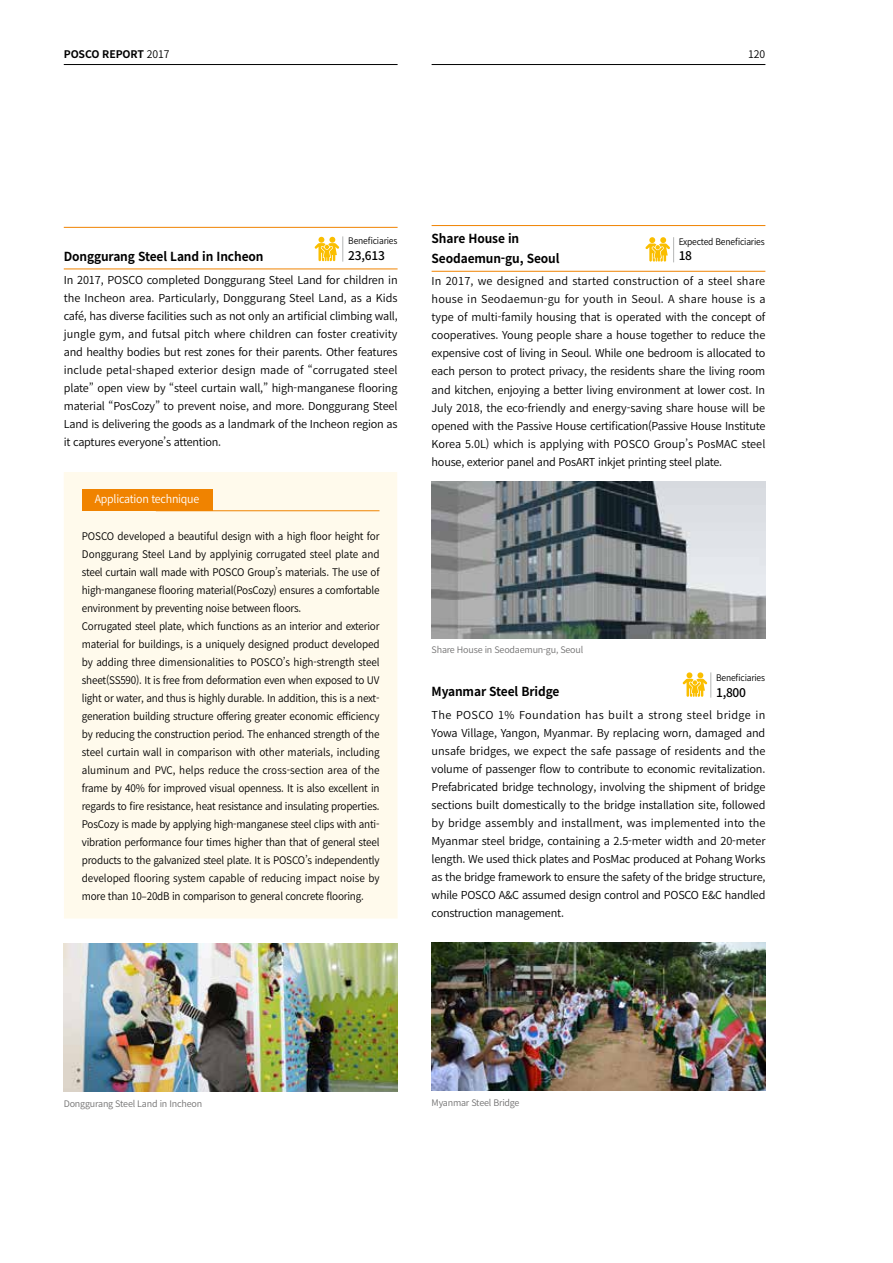
<style>
.page{position:relative;width:893px;height:1263px;background:#fff}
.page>*{position:absolute;margin:0;border:0;box-sizing:border-box;transform-origin:0 0}
.t1{font:700 12.45px/19.6px "Noto Sans CJ Kkr";letter-spacing:-.01em;color:#000;scale:.96 1}
.t2{font:500 12px "Noto Sans CJ Kkr";letter-spacing:-.02em;color:#000}
.t3{font:600 11.25px "Noto Sans CJ Kkr";letter-spacing:-.02em;color:#fff;scale:.95 1}
.t4{font:600 10.95px/18px "Noto Sans CJ Kkr";letter-spacing:-.02em;color:#000;text-align:justify}
.t5{font:600 10.5px/18px "Noto Sans CJ Kkr";letter-spacing:-.02em;color:#000;scale:.95 1}
.t6{font:700 10.5px "Noto Sans CJ Kkr";letter-spacing:-.01em;color:#000}
.t7{font:600 10.5px "Noto Sans CJ Kkr";letter-spacing:-.02em;color:#000}
.t8{font:600 9px "Noto Sans CJ Kkr";letter-spacing:-.02em;color:#727171}
.t9{font:600 9px "Noto Sans CJ Kkr";letter-spacing:-.02em;color:#000;scale:.95 1}
.s1{font-weight:600}
</style>
<div class="page">
<hr style="left:64px;top:64px;width:334px;height:1px;background:#000">
<hr style="left:432px;top:64px;width:333px;height:1px;background:#000">
<hr style="left:64px;top:269px;width:334px;height:1px;background:#f08300">
<hr style="left:432px;top:271px;width:333px;height:1px;background:#f08300">
<hr style="left:64px;top:227px;width:334px;height:1px;background:#f08300">
<hr style="left:432px;top:225px;width:333px;height:1px;background:#f08300">
<img style="left:432px;top:481px;width:333px;height:158px">
<div style="left:64px;top:472px;width:334px;height:446px;background:#fffaec"></div>
<img style="left:64px;top:943px;width:334px;height:149px">
<img style="left:432px;top:942px;width:333px;height:149px">
<div style="left:82px;top:489px;width:130px;height:22px;background:#f08300"></div>
<hr style="left:156px;top:510px;width:223px;height:1px;background:#f08300">
<svg style="left:645px;top:237px;width:29px;height:25px"></svg>
<svg style="left:315px;top:236px;width:29px;height:26px"></svg>
<svg style="left:683px;top:672px;width:29px;height:26px"></svg>
<p class="t6" style="left:64px;top:48px;width:107px">POSCO REPORT <span class="s1">2017</span></p>
<p class="t7" style="left:748px;top:49px;width:19px">120</p>
<p class="t9" style="left:348px;top:236px;width:53px">Beneficiaries</p>
<p class="t2" style="left:348px;top:249px;width:38px">23,613</p>
<p class="t1" style="left:64px;top:247px;width:210px">Donggurang Steel Land in Incheon</p>
<p class="t4" style="left:64px;top:271px;width:335px">In 2017, POSCO completed Donggurang Steel Land for children in the Incheon area. Particularly, Donggurang Steel Land, as a Kids café, has diverse facilities such as not only an artificial climbing wall, jungle gym, and futsal pitch where children can foster creativity and healthy bodies but rest zones for their parents. Other features include petal-shaped exterior design made of “corrugated steel plate” open view by “steel curtain wall,” high-manganese flooring material “PosCozy” to prevent noise, and more. Donggurang Steel Land is delivering the goods as a landmark of the Incheon region as it captures everyone’s attention.</p>
<p class="t3" style="left:95px;top:493px;width:112px">Application technique</p>
<p class="t5" style="left:82px;top:528px;width:315px">POSCO developed a beautiful design with a high floor height for Donggurang Steel Land by applyinig corrugated steel plate and steel curtain wall made with POSCO Group’s materials. The use of high-manganese flooring material(PosCozy) ensures a comfortable environment by preventing noise between floors.<br>Corrugated steel plate, which functions as an interior and exterior material for buildings, is a uniquely designed product developed by adding three dimensionalities to POSCO’s high-strength steel sheet(SS590). It is free from deformation even when exposed to UV light or water, and thus is highly durable. In addition, this is a next&shy;generation building structure offering greater economic efficiency by reducing the construction period. The enhanced strength of the steel curtain wall in comparison with other materials, including aluminum and PVC, helps reduce the cross-section area of the frame by 40% for improved visual openness. It is also excellent in regards to fire resistance, heat resistance and insulating properties.<br>PosCozy is made by applying high-manganese steel clips with anti&shy;vibration performance four times higher than that of general steel products to the galvanized steel plate. It is POSCO’s independently developed flooring system capable of reducing impact noise by more than 10–20dB in comparison to general concrete flooring.</p>
<p class="t1" style="left:432px;top:229px;width:135px">Share House in<br>Seodaemun-gu, Seoul</p>
<p class="t4" style="left:432px;top:273px;width:335px">In 2017, we designed and started construction of a steel share house in Seodaemun-gu for youth in Seoul. A share house is a type of multi-family housing that is operated with the concept of cooperatives. Young people share a house together to reduce the expensive cost of living in Seoul. While one bedroom is allocated to each person to protect privacy, the residents share the living room and kitchen, enjoying a better living environment at lower cost. In July 2018, the eco-friendly and energy-saving share house will be opened with the Passive House certification(Passive House Institute Korea 5.0L) which is applying with POSCO Group’s PosMAC steel house, exterior panel and PosART inkjet printing steel plate.</p>
<p class="t9" style="left:679px;top:236px;width:92px">Expected Beneficiaries</p>
<p class="t2" style="left:679px;top:249px;width:15px">18</p>
<p class="t8" style="left:432px;top:644px;width:153px">Share House in Seodaemun-gu, Seoul</p>
<p class="t9" style="left:716px;top:673px;width:53px">Beneficiaries</p>
<p class="t2" style="left:716px;top:685px;width:31px">1,800</p>
<p class="t1" style="left:432px;top:682px;width:135px">Myanmar Steel Bridge</p>
<p class="t4" style="left:432px;top:706px;width:335px">The POSCO 1% Foundation has built a strong steel bridge in Yowa Village, Yangon, Myanmar. By replacing worn, damaged and unsafe bridges, we expect the safe passage of residents and the volume of passenger flow to contribute to economic revitalization.<br>Prefabricated bridge technology, involving the shipment of bridge sections built domestically to the bridge installation site, followed by bridge assembly and installment, was implemented into the Myanmar steel bridge, containing a 2.5-meter width and 20-meter length. We used thick plates and PosMac produced at Pohang Works as the bridge framework to ensure the safety of the bridge structure, while POSCO A&amp;C assumed design control and POSCO E&amp;C handled construction management.</p>
<p class="t8" style="left:64px;top:1098px;width:140px">Donggurang Steel Land in Incheon</p>
<p class="t8" style="left:432px;top:1097px;width:89px">Myanmar Steel Bridge</p>
</div>
